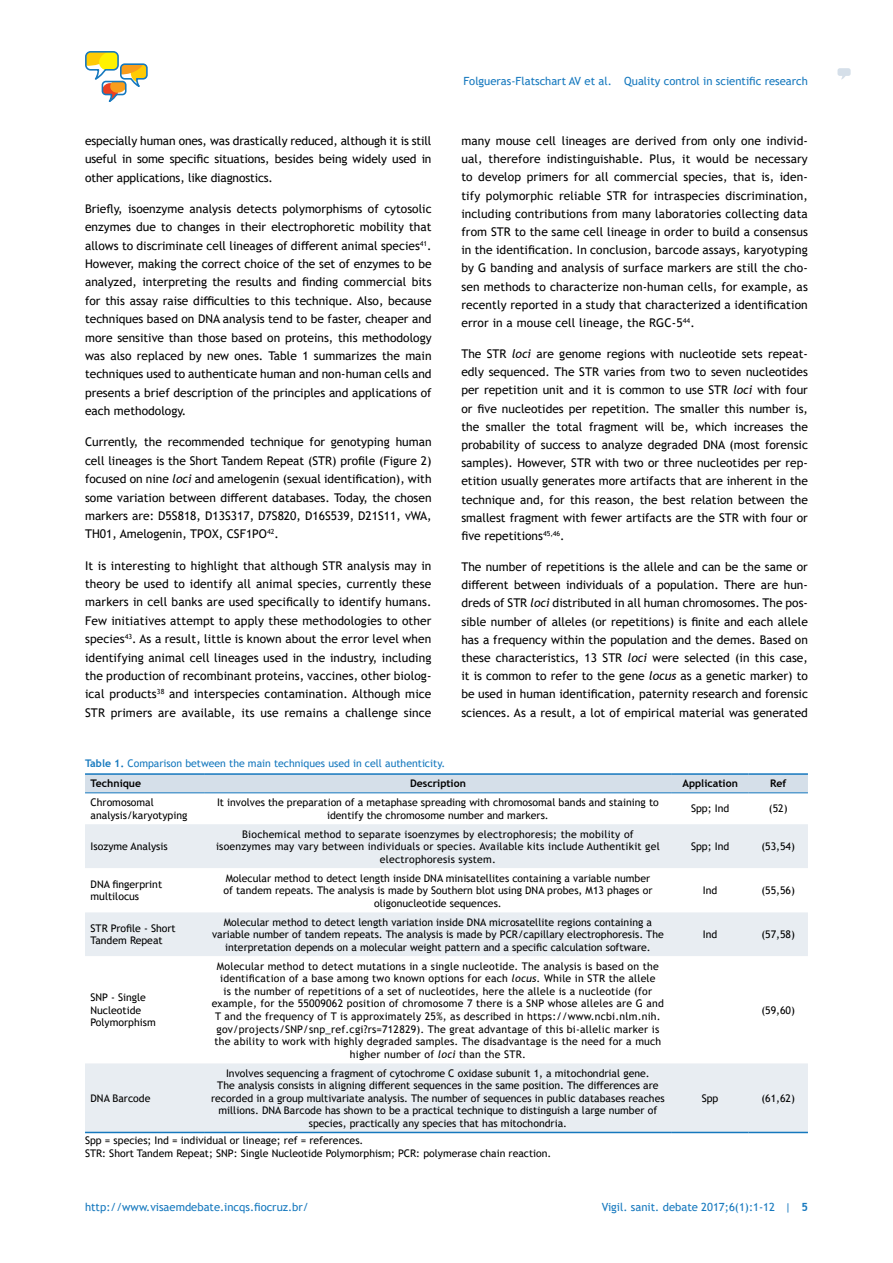
<style>
.page{position:relative;width:893px;height:1263px;background:#fff}
.page>*{position:absolute;margin:0;border:0;box-sizing:border-box;transform-origin:0 0}
.t1{font:12px/18.1px "Trebuchet MS";color:#000;text-align:justify}
.t2{font:11.25px "Trebuchet MS";color:#1578be}
.t3{font:10.5px/12.6px "Trebuchet MS";color:#000}
.t4{font:10.5px/12.6px "Trebuchet MS";letter-spacing:.02em;color:#000;text-align:center}
.t5{font:10.5px/20px "Trebuchet MS";color:#1578be}
.t6{font:700 10.5px "Trebuchet MS";color:#000}
.s1{font-style:italic}
.s2{font-weight:700}
.s3{font-weight:700;color:#000}
</style>
<div class="page">
<svg style="left:85px;top:51px;width:63px;height:51px"></svg>
<svg style="left:837px;top:68px;width:14px;height:11px"></svg>
<div style="left:85px;top:775px;width:723px;height:17px;background:#d5dfe9"></div>
<div style="left:85px;top:824px;width:723px;height:308px;background:#e8edf2"></div>
<svg style="left:85px;top:868px;width:723px;height:195px"></svg>
<hr style="left:85px;top:773px;width:119px;height:2px;background:#1578be">
<hr style="left:204px;top:773px;width:468px;height:2px;background:#1578be">
<hr style="left:672px;top:773px;width:76px;height:2px;background:#1578be">
<hr style="left:748px;top:773px;width:60px;height:2px;background:#1578be">
<hr style="left:85px;top:792px;width:119px;height:1px;background:#1578be">
<hr style="left:204px;top:792px;width:468px;height:1px;background:#1578be">
<hr style="left:672px;top:792px;width:76px;height:1px;background:#1578be">
<hr style="left:748px;top:792px;width:60px;height:1px;background:#1578be">
<hr style="left:85px;top:1132px;width:119px;height:1px;background:#1578be">
<hr style="left:204px;top:1132px;width:468px;height:1px;background:#1578be">
<hr style="left:672px;top:1132px;width:76px;height:1px;background:#1578be">
<hr style="left:748px;top:1132px;width:60px;height:1px;background:#1578be">
<p class="t1" style="left:85px;top:131px;width:348px">especially human ones, was drastically reduced, although it is still useful in some specific situations, besides being widely used in other applications, like diagnostics.</p>
<p class="t1" style="left:85px;top:199px;width:348px">Briefly, isoenzyme analysis detects polymorphisms of cytosolic enzymes due to changes in their electrophoretic mobility that allows to discriminate cell lineages of different animal species<sup>41</sup>.<br>However, making the correct choice of the set of enzymes to be analyzed, interpreting the results and finding commercial bits for this assay raise difficulties to this technique. Also, because techniques based on DNA analysis tend to be faster, cheaper and more sensitive than those based on proteins, this methodology was also replaced by new ones. Table 1 summarizes the main techniques used to authenticate human and non-human cells and presents a brief description of the principles and applications of each methodology.</p>
<p class="t1" style="left:85px;top:433px;width:348px">Currently, the recommended technique for genotyping human cell lineages is the Short Tandem Repeat (STR) profile (Figure 2) focused on nine <span class="s1">loci</span> and amelogenin (sexual identification), with some variation between different databases. Today, the chosen markers are: D5S818, D13S317, D7S820, D16S539, D21S11, vWA, TH01, Amelogenin, TPOX, CSF1PO<sup>42</sup>.</p>
<p class="t1" style="left:85px;top:556px;width:348px">It is interesting to highlight that although STR analysis may in theory be used to identify all animal species, currently these markers in cell banks are used specifically to identify humans.<br>Few initiatives attempt to apply these methodologies to other species<sup>43</sup>. As a result, little is known about the error level when identifying animal cell lineages used in the industry, including the production of recombinant proteins, vaccines, other biolog&shy;ical products<sup>38</sup> and interspecies contamination. Although mice STR primers are available, its use remains a challenge since</p>
<p class="t2" style="left:463px;top:74px;width:346px">Folgueras-Flatschart AV et al. Quality control in scientific research</p>
<p class="t1" style="left:461px;top:131px;width:348px">many mouse cell lineages are derived from only one individ&shy;ual, therefore indistinguishable. Plus, it would be necessary to develop primers for all commercial species, that is, iden&shy;tify polymorphic reliable STR for intraspecies discrimination, including contributions from many laboratories collecting data from STR to the same cell lineage in order to build a consensus in the identification. In conclusion, barcode assays, karyotyping by G banding and analysis of surface markers are still the cho&shy;sen methods to characterize non-human cells, for example, as recently reported in a study that characterized a identification error in a mouse cell lineage, the RGC-5<sup>44</sup>.</p>
<p class="t1" style="left:461px;top:344px;width:348px">The STR <span class="s1">loci</span> are genome regions with nucleotide sets repeat&shy;edly sequenced. The STR varies from two to seven nucleotides per repetition unit and it is common to use STR <span class="s1">loci</span> with four or five nucleotides per repetition. The smaller this number is, the smaller the total fragment will be, which increases the probability of success to analyze degraded DNA (most forensic samples). However, STR with two or three nucleotides per rep&shy;etition usually generates more artifacts that are inherent in the technique and, for this reason, the best relation between the smallest fragment with fewer artifacts are the STR with four or five repetitions<sup>45,46</sup>.</p>
<p class="t1" style="left:461px;top:557px;width:348px">The number of repetitions is the allele and can be the same or different between individuals of a population. There are hun&shy;dreds of STR <span class="s1">loci</span> distributed in all human chromosomes. The pos&shy;sible number of alleles (or repetitions) is finite and each allele has a frequency within the population and the demes. Based on these characteristics, 13 STR <span class="s1">loci</span> were selected (in this case, it is common to refer to the gene <span class="s1">locus</span> as a genetic marker) to be used in human identification, paternity research and forensic sciences. As a result, a lot of empirical material was generated</p>
<p class="t5" style="left:91px;top:753px;width:356px;text-indent:-6px"><span class="s2">Table 1.</span> Comparison between the main techniques used in cell authenticity.<br><span class="s3">Technique</span></p>
<p class="t6" style="left:410px;top:777px;width:57px">Description</p>
<p class="t6" style="left:682px;top:777px;width:57px">Application</p>
<p class="t6" style="left:770px;top:777px;width:18px">Ref</p>
<p class="t3" style="left:91px;top:796px;width:98px">Chromosomal analysis/karyotyping</p>
<p class="t3" style="left:217px;top:796px;width:443px;text-align:center">It involves the preparation of a metaphase spreading with chromosomal bands and staining to identify the chromosome number and markers.</p>
<p class="t3" style="left:691px;top:802px;width:40px">Spp; Ind</p>
<p class="t3" style="left:769px;top:802px;width:20px">(52)</p>
<p class="t3" style="left:91px;top:840px;width:79px">Isozyme Analysis</p>
<p class="t4" style="left:216px;top:827px;width:445px">Biochemical method to separate isoenzymes by electrophoresis; the mobility of isoenzymes may vary between individuals or species. Available kits include Authentikit gel electrophoresis system.</p>
<p class="t3" style="left:691px;top:840px;width:40px">Spp; Ind</p>
<p class="t3" style="left:761px;top:840px;width:35px">(53,54)</p>
<p class="t3" style="left:91px;top:878px;width:73px">DNA fingerprint multilocus</p>
<p class="t3" style="left:223px;top:871px;width:430px;text-align:center">Molecular method to detect length inside DNA minisatellites containing a variable number of tandem repeats. The analysis is made by Southern blot using DNA probes, M13 phages or oligonucleotide sequences.</p>
<p class="t3" style="left:91px;top:922px;width:87px">STR Profile - Short<br>Tandem Repeat</p>
<p class="t3" style="left:212px;top:915px;width:453px;text-align:center">Molecular method to detect length variation inside DNA microsatellite regions containing a variable number of tandem repeats. The analysis is made by PCR/capillary electrophoresis. The interpretation depends on a molecular weight pattern and a specific calculation software.</p>
<p class="t3" style="left:91px;top:991px;width:67px">SNP - Single<br>Nucleotide<br>Polymorphism</p>
<p class="t3" style="left:91px;top:1091px;width:61px">DNA Barcode</p>
<p class="t4" style="left:212px;top:959px;width:454px">Molecular method to detect mutations in a single nucleotide. The analysis is based on the identification of a base among two known options for each <span class="s1">locus</span>. While in STR the allele<br>is the number of repetitions of a set of nucleotides, here the allele is a nucleotide (for example, for the 55009062 position of chromosome 7 there is a SNP whose alleles are G and T and the frequency of T is approximately 25%, as described in https://www.ncbi.nlm.nih. gov/projects/SNP/snp_ref.cgi?rs=712829). The great advantage of this bi-allelic marker is the ability to work with highly degraded samples. The disadvantage is the need for a much higher number of <span class="s1">loci</span> than the STR.</p>
<p class="t3" style="left:211px;top:1066px;width:455px;text-align:center">Involves sequencing a fragment of cytochrome C oxidase subunit 1, a mitochondrial gene.<br>The analysis consists in aligning different sequences in the same position. The differences are recorded in a group multivariate analysis. The number of sequences in public databases reaches millions. DNA Barcode has shown to be a practical technique to distinguish a large number of species, practically any species that has mitochondria.</p>
<p class="t3" style="left:85px;top:1134px;width:468px">Spp = species; Ind = individual or lineage; ref = references.<br>STR: Short Tandem Repeat; SNP: Single Nucleotide Polymorphism; PCR: polymerase chain reaction.</p>
<p class="t3" style="left:703px;top:884px;width:16px">Ind</p>
<p class="t3" style="left:761px;top:884px;width:35px">(55,56)</p>
<p class="t3" style="left:703px;top:928px;width:16px">Ind</p>
<p class="t3" style="left:761px;top:928px;width:35px">(57,58)</p>
<p class="t3" style="left:761px;top:1003px;width:35px">(59,60)</p>
<p class="t3" style="left:702px;top:1091px;width:18px">Spp</p>
<p class="t3" style="left:761px;top:1091px;width:35px">(61,62)</p>
<p class="t2" style="left:85px;top:1199px;width:225px">http://www.visaemdebate.incqs.fiocruz.br/</p>
<p class="t2" style="left:602px;top:1199px;width:208px">Vigil. sanit. debate 2017;6(1):1-12 | <span class="s2">5</span></p>
</div>
